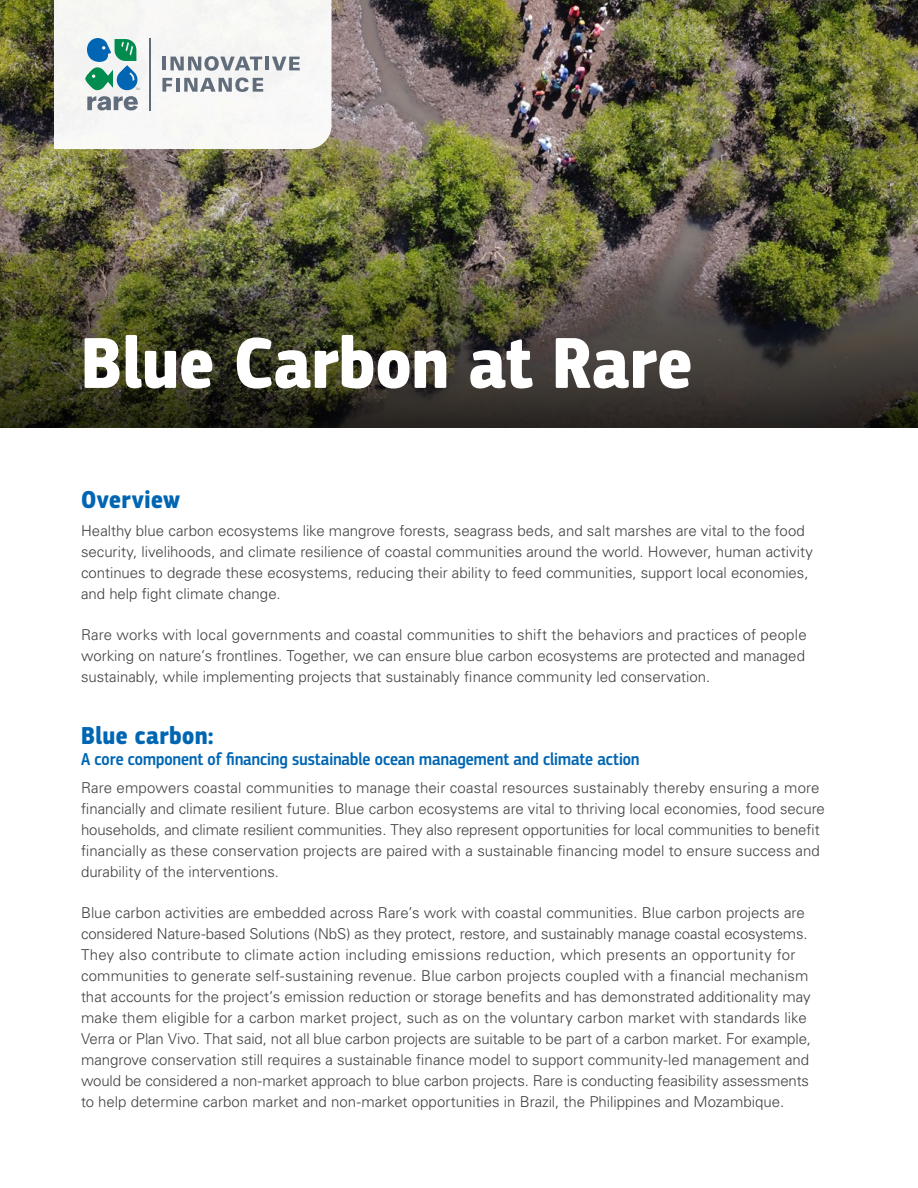
<style>
.page{position:relative;width:918px;height:1188px;background:#fff}
.page>*{position:absolute;margin:0;border:0;box-sizing:border-box;transform-origin:0 0}
.t1{font:700 75px "PF Square Sans Cond Pro";letter-spacing:.005em;color:#fff}
.t2{font:700 25.5px "PF Square Sans Cond Pro";letter-spacing:.02em;color:#0066b3}
.t3{font:500 18px "PF Square Sans Cond Pro";letter-spacing:.005em;color:#0066b3}
.t4{font:300 15px/21px "Univers LT Pro 45";color:#414042}
</style>
<div class="page">
<img style="left:0;top:0;width:918px;height:248px">
<svg style="left:54px;top:0;width:278px;height:149px"></svg>
<hr style="left:149px;top:38px;width:1px;height:72px;background:#616d7b">
<svg style="left:0;top:248px;width:918px;height:179px"></svg>
<h1 class="t1" style="left:81px;top:317px;width:613px">Blue Carbon at Rare</h1>
<h2 class="t2" style="left:81px;top:484px;width:101px">Overview</h2>
<p class="t4" style="left:81px;top:520px;width:734px">Healthy blue carbon ecosystems like mangrove forests, seagrass beds, and salt marshes are vital to the food security, livelihoods, and climate resilience of coastal communities around the world. However, human activity continues to degrade these ecosystems, reducing their ability to feed communities, support local economies, and help fight climate change.</p>
<p class="t4" style="left:81px;top:624px;width:727px;text-align:justify">Rare works with local governments and coastal communities to shift the behaviors and practices of people working on nature’s frontlines. Together, we can ensure blue carbon ecosystems are protected and managed sustainably, while implementing projects that sustainably finance community led conservation.</p>
<h2 class="t2" style="left:81px;top:720px;width:134px">Blue carbon:</h2>
<p class="t3" style="left:81px;top:749px;width:560px">A core component of financing sustainable ocean management and climate action</p>
<p class="t4" style="left:81px;top:777px;width:745px">Rare empowers coastal communities to manage their coastal resources sustainably thereby ensuring a more financially and climate resilient future. Blue carbon ecosystems are vital to thriving local economies, food secure households, and climate resilient communities. They also represent opportunities for local communities to benefit financially as these conservation projects are paired with a sustainable financing model to ensure success and durability of the interventions.</p>
<p class="t4" style="left:81px;top:902px;width:731px">Blue carbon activities are embedded across Rare’s work with coastal communities. Blue carbon projects are considered Nature-based Solutions (NbS) as they protect, restore, and sustainably manage coastal ecosystems.<br>They also contribute to climate action including emissions reduction, which presents an opportunity for communities to generate self-sustaining revenue. Blue carbon projects coupled with a financial mechanism that accounts for the project’s emission reduction or storage benefits and has demonstrated additionality may make them eligible for a carbon market project, such as on the voluntary carbon market with standards like Verra or Plan Vivo. That said, not all blue carbon projects are suitable to be part of a carbon market. For example, mangrove conservation still requires a sustainable finance model to support community-led management and would be considered a non-market approach to blue carbon projects. Rare is conducting feasibility assessments to help determine carbon market and non-market opportunities in Brazil, the Philippines and Mozambique.</p>
</div>
